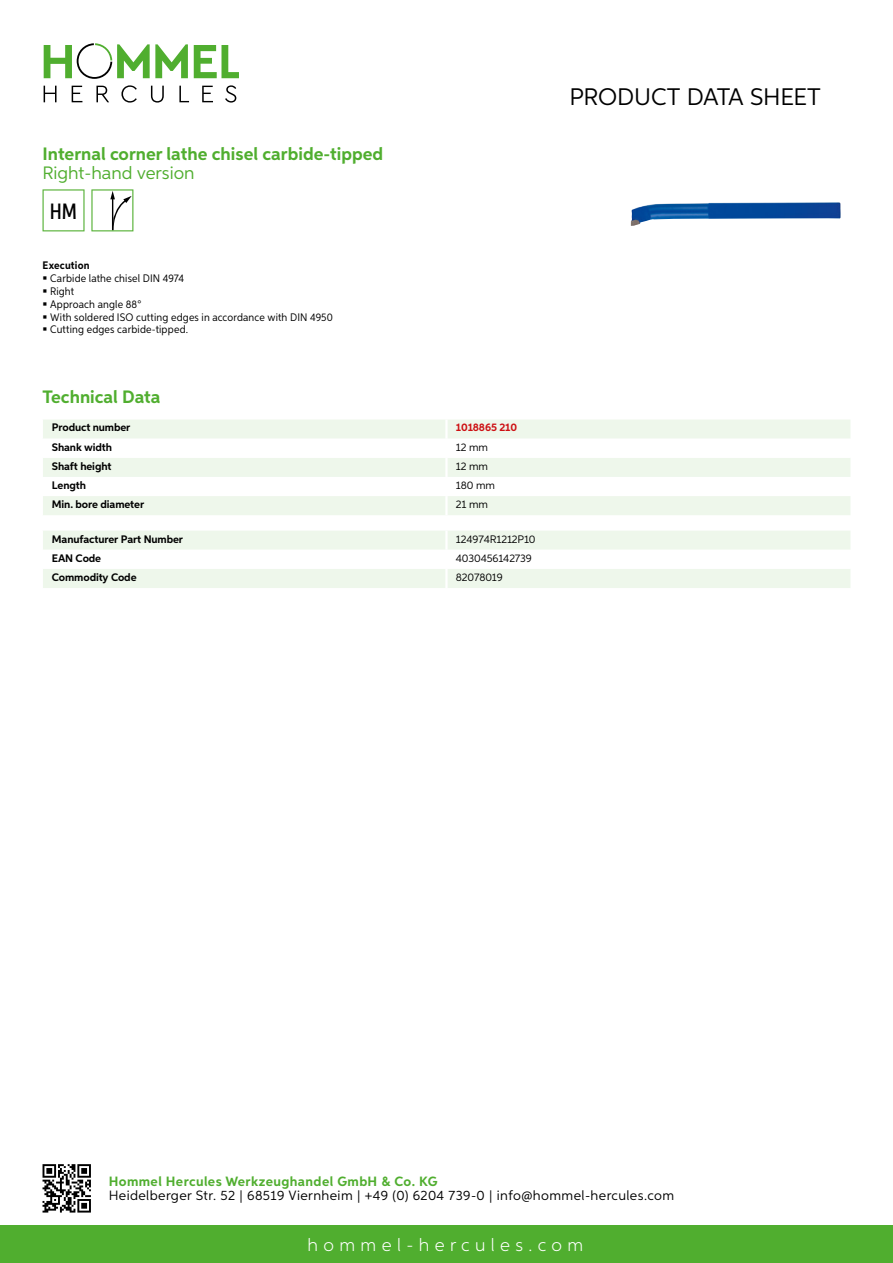
<style>
.page{position:relative;width:893px;height:1263px;background:#fff}
.page>*{position:absolute;margin:0;border:0;box-sizing:border-box;transform-origin:0 0}
.t1{font:24px "Aspira";letter-spacing:-.01em;color:#000}
.t2{font:500 22.2px "Aspira XX Nar";color:#000}
.t3{font:700 18px "Aspira";color:#50ae2f}
.t4{font:300 18px "Aspira";letter-spacing:.3em;color:#fff}
.t5{font:18px "Aspira";color:#50ae2f}
.t6{font:13.5px "Aspira";letter-spacing:.03em;color:#000}
.t7{font:700 13.5px "Aspira";letter-spacing:.03em;color:#50ae2f}
.t8{font:10.95px/12.8px "Aspira Nar";letter-spacing:.015em;color:#000}
.t9{font:700 10.95px "Aspira";letter-spacing:-.01em;color:#000}
.t10{font:10.95px "Aspira";letter-spacing:-.01em;color:#000}
.t11{font:700 10.95px "Aspira";letter-spacing:-.01em;color:#cd1013}
.t12{font:700 10.95px "Aspira Nar";letter-spacing:.015em;color:#000}
</style>
<div class="page">
<div style="left:0;top:1226px;width:893px;height:37px;background:#50ae2f"></div>
<svg style="left:43px;top:1164px;width:48px;height:48px"></svg>
<svg style="left:194px;top:45px;width:45px;height:33px"></svg>
<svg style="left:44px;top:43px;width:144px;height:36px"></svg>
<svg style="left:44px;top:86px;width:13px;height:16px"></svg>
<svg style="left:72px;top:86px;width:10px;height:16px"></svg>
<svg style="left:96px;top:86px;width:13px;height:16px"></svg>
<svg style="left:121px;top:85px;width:16px;height:18px"></svg>
<svg style="left:151px;top:86px;width:13px;height:17px"></svg>
<svg style="left:179px;top:86px;width:10px;height:16px"></svg>
<svg style="left:202px;top:86px;width:11px;height:16px"></svg>
<svg style="left:225px;top:85px;width:11px;height:18px"></svg>
<div style="left:43px;top:420px;width:807px;height:95px;background:#eef7eb"></div>
<svg style="left:43px;top:439px;width:807px;height:57px"></svg>
<hr style="left:445px;top:419px;width:3px;height:20px;background:#fff">
<hr style="left:445px;top:439px;width:3px;height:19px;background:#fff">
<hr style="left:445px;top:458px;width:3px;height:19px;background:#fff">
<hr style="left:445px;top:477px;width:3px;height:19px;background:#fff">
<hr style="left:445px;top:496px;width:3px;height:19px;background:#fff">
<svg style="left:43px;top:531px;width:807px;height:57px"></svg>
<hr style="left:445px;top:569px;width:3px;height:19px;background:#fff">
<svg style="left:43px;top:189px;width:42px;height:42px"></svg>
<svg style="left:91px;top:189px;width:42px;height:42px"></svg>
<img style="left:631px;top:202px;width:210px;height:24px">
<h3 class="t3" style="left:43px;top:142px;width:342px">Internal corner lathe chisel carbide-tipped</h3>
<h3 class="t5" style="left:43px;top:162px;width:154px">Right-hand version</h3>
<h2 class="t2" style="left:50px;top:197px;width:29px">HM</h2>
<p class="t12" style="left:43px;top:259px;width:49px">Execution</p>
<p class="t8" style="left:50px;top:272px;width:284px">Carbide lathe chisel DIN 4974<br>Right<br>Approach angle 88°<br>With soldered ISO cutting edges in accordance with DIN 4950<br>Cutting edges carbide-tipped.</p>
<h3 class="t3" style="left:43px;top:385px;width:120px">Technical Data</h3>
<p class="t9" style="left:52px;top:421px;width:80px">Product number</p>
<p class="t11" style="left:456px;top:421px;width:63px">1018865 210</p>
<p class="t9" style="left:52px;top:440px;width:62px">Shank width</p>
<p class="t10" style="left:456px;top:440px;width:34px">12 mm</p>
<p class="t9" style="left:52px;top:459px;width:61px">Shaft height</p>
<p class="t10" style="left:456px;top:459px;width:34px">12 mm</p>
<p class="t9" style="left:52px;top:478px;width:36px">Length</p>
<p class="t10" style="left:456px;top:478px;width:41px">180 mm</p>
<p class="t9" style="left:52px;top:497px;width:94px">Min. bore diameter</p>
<p class="t10" style="left:456px;top:498px;width:34px">21 mm</p>
<p class="t9" style="left:52px;top:532px;width:133px">Manufacturer Part Number</p>
<p class="t10" style="left:456px;top:532px;width:81px">124974R1212P10</p>
<p class="t9" style="left:52px;top:551px;width:51px">EAN Code</p>
<p class="t10" style="left:456px;top:551px;width:78px">4030456142739</p>
<p class="t9" style="left:52px;top:570px;width:86px">Commodity Code</p>
<p class="t10" style="left:456px;top:570px;width:48px">82078019</p>
<h1 class="t1" style="left:569px;top:82px;width:253px">Product data sh eet</h1>
<p class="t7" style="left:109px;top:1172px;width:330px">Hommel Hercules Werkzeughandel GmbH &amp; Co. KG</p>
<p class="t6" style="left:109px;top:1187px;width:567px">Heidelberger Str. 52 | 68519 Viernheim | +49 (0) 6204 739-0 | info@hommel-hercules.com</p>
<h3 class="t4" style="left:307px;top:1234px;width:277px">hommel-hercules.com</h3>
</div>
